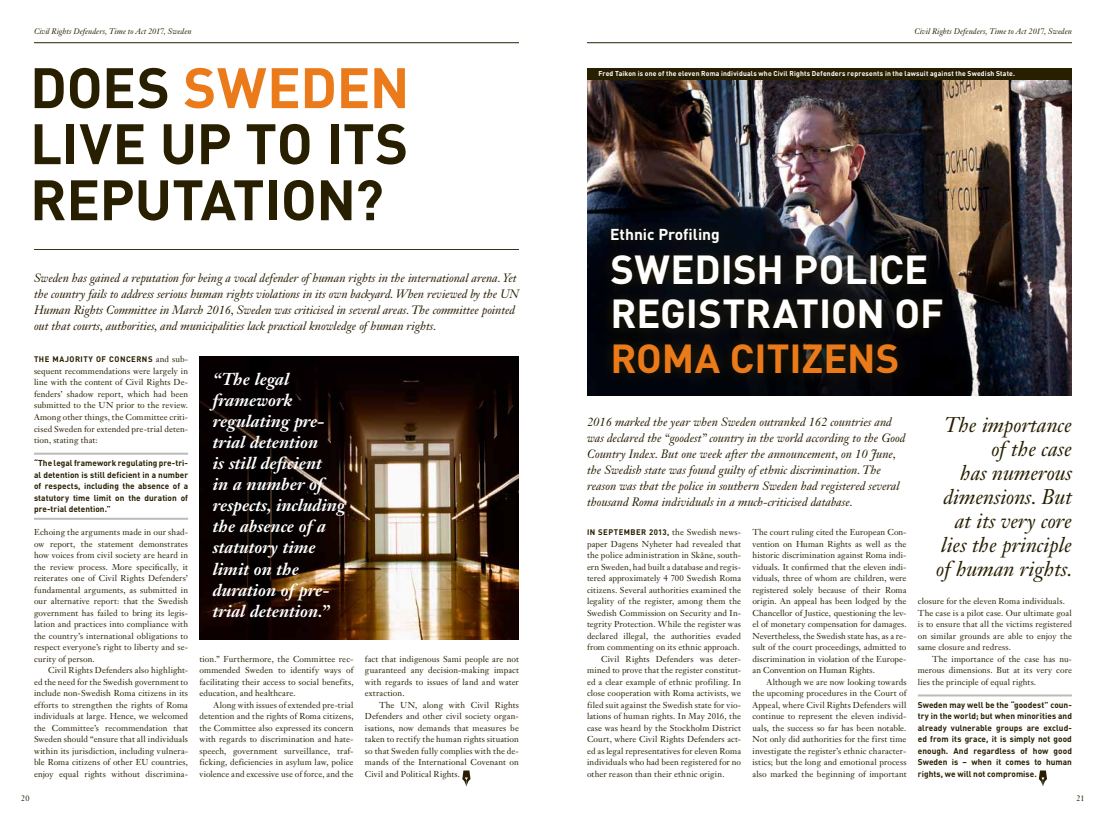
<style>
.page{position:relative;width:1106px;height:823px;background:#fff}
.page>*{position:absolute;margin:0;border:0;box-sizing:border-box;transform-origin:0 0}
.t1{font:700 56px/56px "DINOT";letter-spacing:-.005em;color:#281f00;text-align:justify}
.t2{font:700 40px/44px "DINOT";letter-spacing:-.005em;color:#fff}
.t3{font:700 40px "DINOT";letter-spacing:-.005em;color:#eb7b1a}
.t4{font:italic 21px/24px "Janson Text LT Std";color:#281f00;text-align:right}
.t5{font:italic 700 17px/21px "Janson Text LT Std";color:#fff}
.t6{font:700 15.6px "DINOT";color:#fff}
.t7{font:italic 12px/16px "Janson Text LT Std";letter-spacing:-.005em;color:#281f00}
.t8{font:8.5px/11.5px "Janson Text LT Std";letter-spacing:.01em;color:#281f00;text-align:justify}
.t9{font:700 8.5px/11.5px "DINOT";letter-spacing:.005em;color:#281f00;text-align:justify}
.t10{font:italic 8px "Janson Text LT Std";letter-spacing:.005em;color:#281f00}
.t11{font:700 8px "DINOT";letter-spacing:.055em;color:#281f00}
.t12{font:8px "Janson Text LT Std";color:#281f00}
.t13{font:700 7px "DINOT";letter-spacing:.03em;color:#fff}
.s1{color:#eb7b1a}
.s2{font-family:"Janson Text LT Std";font-weight:400;font-size:8.5px}
</style>
<div class="page">
<hr style="left:34px;top:249px;width:485px;height:1px;background:#281f00">
<hr style="left:34px;top:452px;width:154px;height:2px;background:#bbbbb7">
<hr style="left:34px;top:517px;width:154px;height:2px;background:#bbbbb7">
<svg style="left:462px;top:770px;width:8px;height:15px"></svg>
<img style="left:587px;top:79px;width:484px;height:316px">
<div style="left:587px;top:68px;width:484px;height:11px;background:#281f00"></div>
<hr style="left:34px;top:42px;width:485px;height:1px;background:#281f00">
<hr style="left:587px;top:42px;width:484px;height:1px;background:#281f00">
<svg style="left:599px;top:217px;width:355px;height:168px;background:#121212"></svg>
<hr style="left:917px;top:694px;width:154px;height:2px;background:#bbbbb7">
<svg style="left:1038px;top:770px;width:9px;height:15px"></svg>
<img style="left:199px;top:356px;width:320px;height:283px">
<p class="t10" style="left:34px;top:27px;width:159px">Civil Rights Defenders, Time to Act 2017, Sweden</p>
<p class="t10" style="left:914px;top:27px;width:159px">Civil Rights Defenders, Time to Act 2017, Sweden</p>
<h1 class="t1" style="left:30px;top:58px;width:381px">DOES <span class="s1">SWEDEN </span>LIVE UP TO ITS REPUTATION?</h1>
<p class="t7" style="left:34px;top:270px;width:486px">Sweden has gained a reputation for being a vocal defender of human rights in the international arena. Yet the country fails to address serious human rights violations in its own backyard. When reviewed by the UN Human Rights Committee in March 2016, Sweden was criticised in several areas. The committee pointed out that courts, authorities, and municipalities lack practical knowledge of human rights.</p>
<p class="t11" style="left:34px;top:354px;width:155px">THE MAJORITY OF CONCERNS <span class="s2">and sub-</span></p>
<p class="t8" style="left:34px;top:365px;width:156px">sequent recommendations were largely in line with the content of Civil Rights De&shy;fenders’ shadow report, which had been submitted to the UN prior to the review.<br>Among other things, the Committee criti&shy;cised Sweden for extended pre-trial deten&shy;tion, stating that:</p>
<p class="t9" style="left:34px;top:456px;width:156px">“The legal framework regulating pre-tri&shy;al detention is still deficient in a number of respects, including the absence of a statutory time limit on the duration of pre-trial detention.”</p>
<p class="t8" style="left:34px;top:526px;width:156px">Echoing the arguments made in our shad&shy;ow report, the statement demonstrates how voices from civil society are heard in the review process. More specifically, it reiterates one of Civil Rights Defenders’ fundamental arguments, as submitted in our alternative report: that the Swedish government has failed to bring its legis&shy;lation and practices into compliance with the country’s international obligations to respect everyone’s right to liberty and se&shy;curity of person.</p>
<p class="t8" style="left:34px;top:664px;width:156px;text-indent:14px">Civil Rights Defenders also highlight&shy;ed the need for the Swedish government to include non-Swedish Roma citizens in its efforts to strengthen the rights of Roma individuals at large. Hence, we welcomed the Committee’s recommendation that Sweden should “ensure that all individuals within its jurisdiction, including vulnera&shy;ble Roma citizens of other EU countries, enjoy equal rights without discrimina-</p>
<p class="t8" style="left:365px;top:652px;width:156px">fact that indigenous Sami people are not guaranteed any decision-making impact with regards to issues of land and water extraction.</p>
<h3 class="t5" style="left:213px;top:368px;width:134px">“The legal framework regulating pre&shy;trial detention<br>is still deficient<br>in a number of respects, including the absence of a statutory time limit on the duration of pre&shy;trial detention.”</h3>
<p class="t8" style="left:199px;top:652px;width:156px">tion.” Furthermore, the Committee rec&shy;ommended Sweden to identify ways of facilitating their access to social benefits, education, and healthcare.</p>
<p class="t8" style="left:199px;top:698px;width:156px;text-indent:14px">Along with issues of extended pre-trial detention and the rights of Roma citizens, the Committee also expressed its concern with regards to discrimination and hate&shy;speech, government surveillance, traf&shy;ficking, deficiencies in asylum law, police violence and excessive use of force, and the</p>
<p class="t8" style="left:365px;top:698px;width:156px;text-indent:14px">The UN, along with Civil Rights Defenders and other civil society organ&shy;isations, now demands that measures be taken to rectify the human rights situation so that Sweden fully complies with the de&shy;mands of the International Covenant on Civil and Political Rights.</p>
<p class="t13" style="left:598px;top:69px;width:418px">Fred Taikon is one of the eleven Roma individuals who Civil Rights Defenders represents in the lawsuit against the Swedish State.</p>
<h3 class="t6" style="left:610px;top:224px;width:111px">Ethnic Profiling</h3>
<h2 class="t2" style="left:610px;top:246px;width:335px">SWEDISH POLICE<br>REGISTRATION OF</h2>
<h2 class="t3" style="left:610px;top:332px;width:291px">ROMA CITIZENS</h2>
<p class="t7" style="left:587px;top:414px;width:320px">2016 marked the year when Sweden outranked 162 countries and was declared the “goodest” country in the world according to the Good Country Index. But one week after the announcement, on 10 June, the Swedish state was found guilty of ethnic discrimination. The reason was that the police in southern Sweden had registered several thousand Roma individuals in a much-criticised database.</p>
<p class="t11" style="left:587px;top:526px;width:155px">IN SEPTEMBER 2013, <span class="s2">the Swedish news-</span></p>
<p class="t8" style="left:587px;top:537px;width:156px">paper Dagens Nyheter had revealed that</p>
<p class="t8" style="left:587px;top:549px;width:156px">the police administration in Skåne, south-</p>
<p class="t8" style="left:587px;top:560px;width:156px">ern Sweden, had built a database and regis-</p>
<p class="t8" style="left:587px;top:572px;width:156px">tered approximately 4 700 Swedish Roma</p>
<p class="t8" style="left:587px;top:583px;width:156px">citizens. Several authorities examined the</p>
<p class="t8" style="left:587px;top:595px;width:155px">legality of the register, among them the</p>
<p class="t8" style="left:587px;top:606px;width:156px">Swedish Commission on Security and In-</p>
<p class="t8" style="left:587px;top:618px;width:156px">tegrity Protection. While the register was</p>
<p class="t8" style="left:587px;top:629px;width:156px">declared illegal, the authorities evaded</p>
<p class="t8" style="left:587px;top:641px;width:154px">from commenting on its ethnic approach.</p>
<p class="t8" style="left:601px;top:652px;width:141px">Civil Rights Defenders was deter-</p>
<p class="t8" style="left:587px;top:664px;width:156px">mined to prove that the register constitut-</p>
<p class="t8" style="left:587px;top:675px;width:156px">ed a clear example of ethnic profiling. In</p>
<p class="t8" style="left:587px;top:687px;width:156px">close cooperation with Roma activists, we</p>
<p class="t8" style="left:587px;top:698px;width:156px">filed suit against the Swedish state for vio-</p>
<p class="t8" style="left:587px;top:710px;width:155px">lations of human rights. In May 2016, the</p>
<p class="t8" style="left:587px;top:721px;width:156px">case was heard by the Stockholm District</p>
<p class="t8" style="left:587px;top:733px;width:156px">Court, where Civil Rights Defenders act-</p>
<p class="t8" style="left:587px;top:744px;width:156px">ed as legal representatives for eleven Roma</p>
<p class="t8" style="left:587px;top:756px;width:155px">individuals who had been registered for no</p>
<p class="t8" style="left:587px;top:767px;width:139px">other reason than their ethnic origin.</p>
<p class="t8" style="left:752px;top:526px;width:156px">The court ruling cited the European Con&shy;vention on Human Rights as well as the historic discrimination against Roma indi&shy;viduals. It confirmed that the eleven indi&shy;viduals, three of whom are children, were registered solely because of their Roma origin. An appeal has been lodged by the Chancellor of Justice, questioning the lev&shy;el of monetary compensation for damages.<br>Nevertheless, the Swedish state has, as a re&shy;sult of the court proceedings, admitted to discrimination in violation of the Europe&shy;an Convention on Human Rights.</p>
<p class="t8" style="left:752px;top:675px;width:156px;text-indent:14px">Although we are now looking towards the upcoming procedures in the Court of Appeal, where Civil Rights Defenders will continue to represent the eleven individ&shy;uals, the success so far has been notable.<br>Not only did authorities for the first time investigate the register’s ethnic character&shy;istics; but the long and emotional process also marked the beginning of important</p>
<h3 class="t4" style="left:936px;top:412px;width:138px">The importance of the case<br>has numerous dimensions. But at its very core lies the principle of human rights.</h3>
<p class="t8" style="left:917px;top:595px;width:156px;text-align:left">closure for the eleven Roma individuals.<br>The case is a pilot case. Our ultimate goal is to ensure that all the victims registered on similar grounds are able to enjoy the same closure and redress.</p>
<p class="t8" style="left:917px;top:652px;width:156px;text-indent:14px">The importance of the case has nu&shy;merous dimensions. But at its very core lies the principle of equal rights.</p>
<p class="t9" style="left:917px;top:698px;width:156px">Sweden may well be the “goodest” coun&shy;try in the world; but when minorities and already vulnerable groups are exclud&shy;ed from its grace, it is simply not good enough. And regardless of how good Sweden is – when it comes to human rights, we will not compromise.</p>
<p class="t12" style="left:21px;top:792px;width:10px">20</p>
<p class="t12" style="left:1076px;top:792px;width:10px">21</p>
</div>
